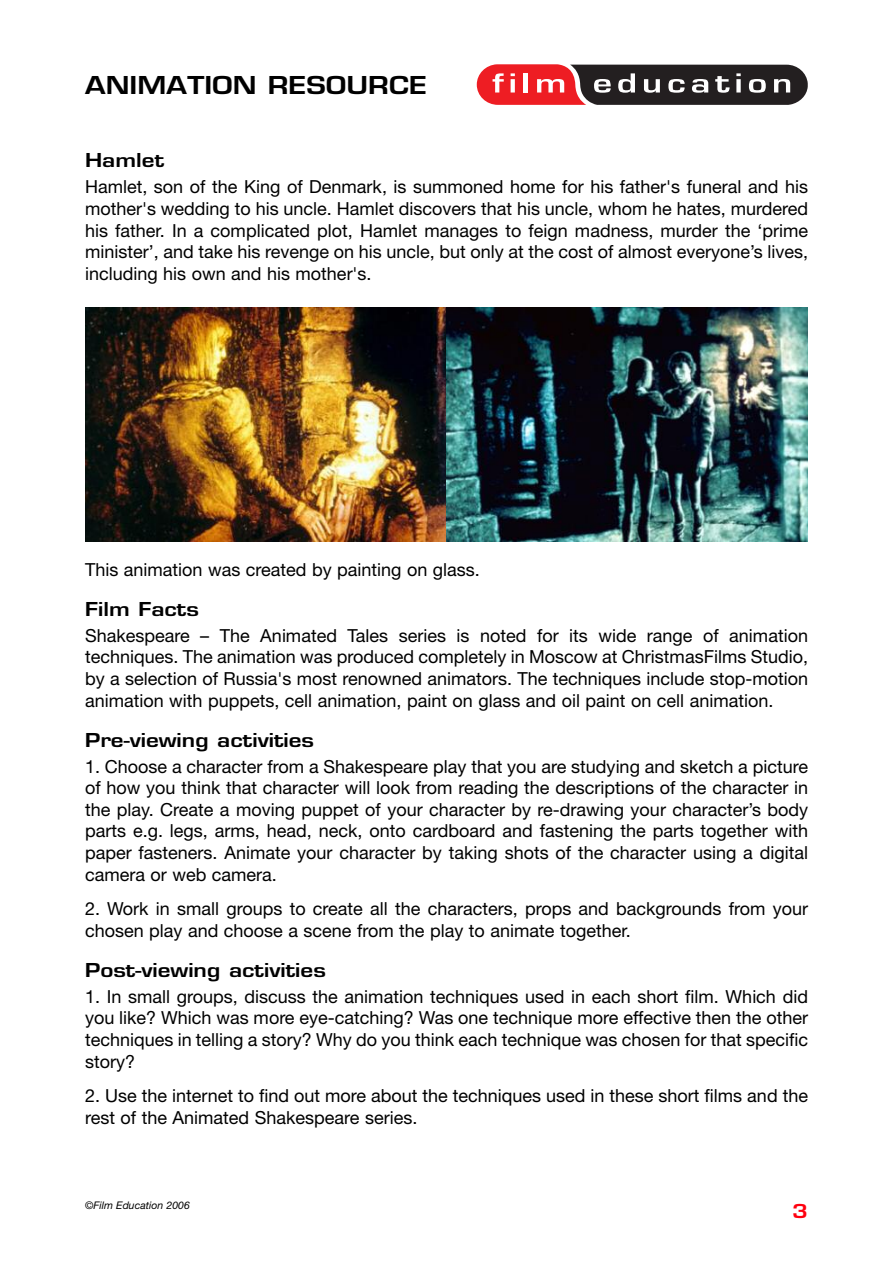
<style>
.page{position:relative;width:893px;height:1263px;background:#fff}
.page>*{position:absolute;margin:0;border:0;box-sizing:border-box;transform-origin:0 0}
.t1{font:700 27px "Eurose";color:#000}
.t2{font:700 21px "Eurose";color:#000}
.t3{font:700 21px "Eurose";color:#ff000f}
.t4{font:18px/21.6px "Helvetica Neue";color:#000;text-align:justify}
.t5{font:italic 10.5px "Helvetica Neue";color:#000}
</style>
<div class="page">
<svg style="left:477px;top:64px;width:331px;height:41px;background:#7c4749"></svg>
<img style="left:85px;top:308px;width:361px;height:233px">
<img style="left:446px;top:308px;width:362px;height:233px">
<h1 class="t1" style="left:85px;top:76px;width:343px">ANIMATION RESOURCE</h1>
<p class="t2" style="left:85px;top:153px;width:81px">Hamlet</p>
<p class="t4" style="left:85px;top:178px;width:725px">Hamlet, son of the King of Denmark, is summoned home for his father's funeral and his mother's wedding to his uncle. Hamlet discovers that his uncle, whom he hates, murdered his father. In a complicated plot, Hamlet manages to feign madness, murder the ‘prime minister’, and take his revenge on his uncle, but only at the cost of almost everyone’s lives, including his own and his mother's.</p>
<p class="t4" style="left:85px;top:560px;width:396px">This animation was created by painting on glass.</p>
<p class="t2" style="left:85px;top:602px;width:115px">Film Facts</p>
<p class="t4" style="left:85px;top:626px;width:725px">Shakespeare – The Animated Tales series is noted for its wide range of animation techniques. The animation was produced completely in Moscow at ChristmasFilms Studio, by a selection of Russia's most renowned animators. The techniques include stop-motion animation with puppets, cell animation, paint on glass and oil paint on cell animation.</p>
<p class="t2" style="left:85px;top:732px;width:231px">Pre-viewing activities</p>
<p class="t4" style="left:85px;top:757px;width:725px">1. Choose a character from a Shakespeare play that you are studying and sketch a picture of how you think that character will look from reading the descriptions of the character in the play. Create a moving puppet of your character by re-drawing your character’s body parts e.g. legs, arms, head, neck, onto cardboard and fastening the parts together with paper fasteners. Animate your character by taking shots of the character using a digital camera or web camera.</p>
<p class="t4" style="left:85px;top:899px;width:725px">2. Work in small groups to create all the characters, props and backgrounds from your chosen play and choose a scene from the play to animate together.</p>
<p class="t2" style="left:85px;top:963px;width:242px">Post-viewing activities</p>
<p class="t4" style="left:85px;top:987px;width:725px">1. In small groups, discuss the animation techniques used in each short film. Which did you like? Which was more eye-catching? Was one technique more effective then the other techniques in telling a story? Why do you think each technique was chosen for that specific story?</p>
<p class="t4" style="left:85px;top:1086px;width:724px">2. Use the internet to find out more about the techniques used in these short films and the rest of the Animated Shakespeare series.</p>
<p class="t5" style="left:85px;top:1199px;width:106px">©Film Education 2006</p>
<p class="t3" style="left:792px;top:1204px;width:17px">3</p>
</div>
